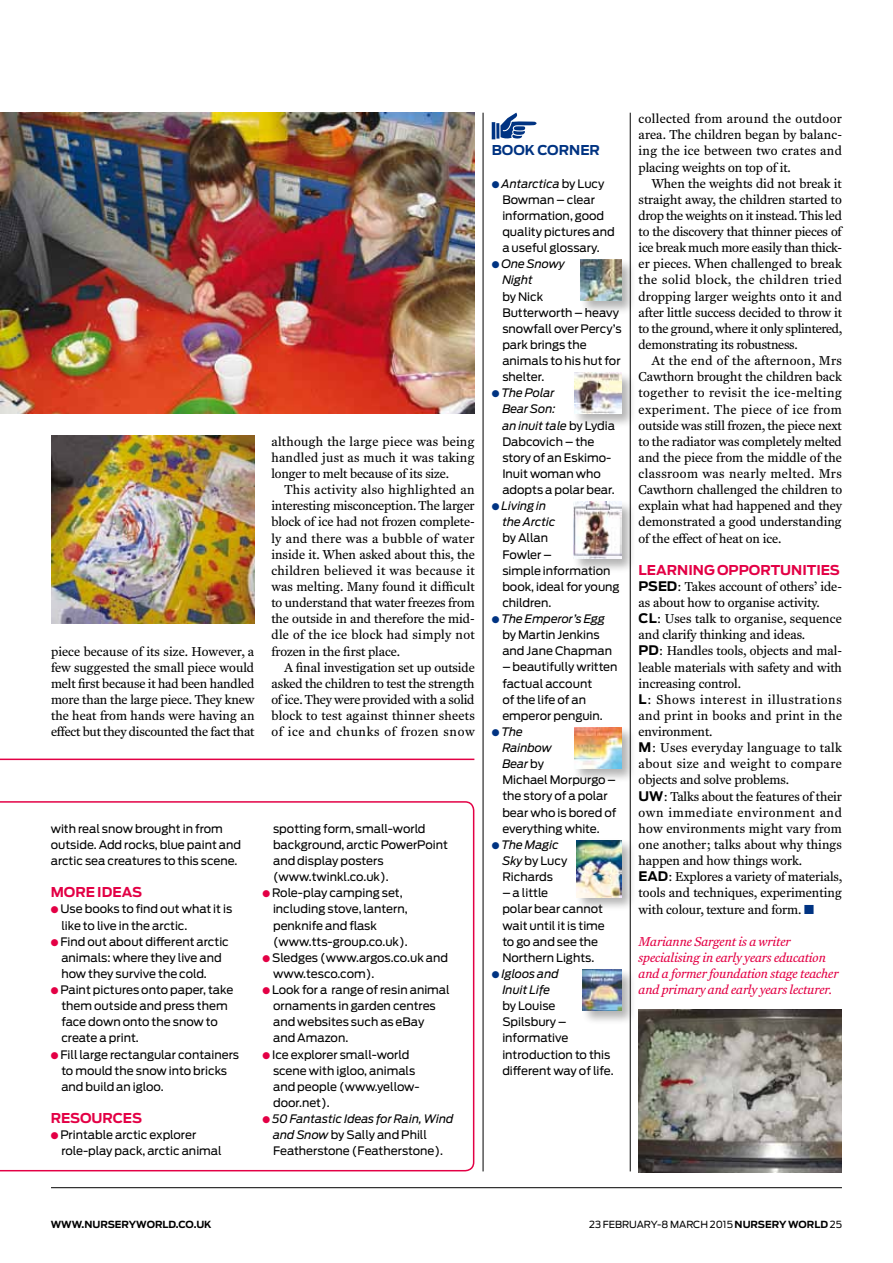
<style>
.page{position:relative;width:893px;height:1263px;background:#fff}
.page>*{position:absolute;margin:0;border:0;box-sizing:border-box;transform-origin:0 0}
.t1{font:700 13.5px "Antenna";color:#e30045}
.t2{font:700 13.5px "Antenna";color:#003382}
.t3{font:13.2px/16.2px "Fenway";color:#000;text-align:justify}
.t4{font:italic 13.2px/16.2px "Fenway";color:#e30045}
.t5{font:700 13.2px "Antenna";color:#000}
.t6{font:11.7px/16px "Antenna";color:#000}
.t7{font:italic 11.7px/16px "Antenna";color:#000}
.t8{font:9.75px "Antenna";color:#000}
.t9{font:700 9.75px "Antenna";color:#000}
.s1{color:#e30045}
.s2{font-style:italic}
.s3{color:#003382}
.s4{font-family:"Antenna";font-weight:700}
.s5{font-weight:700}
</style>
<div class="page">
<hr style="left:51px;top:1187px;width:791px;height:1px;background:#000">
<hr style="left:630px;top:113px;width:1px;height:1058px;background:#000">
<hr style="left:483px;top:113px;width:1px;height:1058px;background:#000">
<svg style="left:0;top:801px;width:474px;height:370px"></svg>
<svg style="left:492px;top:113px;width:45px;height:26px"></svg>
<hr style="left:0;top:758px;width:474px;height:2px;background:#e30045">
<img style="left:0;top:113px;width:475px;height:300px">
<img style="left:639px;top:1009px;width:203px;height:163px">
<img style="left:51px;top:436px;width:203px;height:187px">
<div style="left:579px;top:258px;width:57px;height:57px;background:#000;opacity:.3"></div>
<img style="left:581px;top:260px;width:41px;height:41px">
<div style="left:572px;top:371px;width:64px;height:57px;background:#000;opacity:.3"></div>
<img style="left:574px;top:373px;width:48px;height:41px">
<div style="left:572px;top:500px;width:64px;height:73px;background:#000;opacity:.3"></div>
<img style="left:574px;top:502px;width:47px;height:57px">
<div style="left:573px;top:726px;width:63px;height:57px;background:#000;opacity:.3"></div>
<img style="left:574px;top:727px;width:48px;height:41px">
<div style="left:575px;top:838px;width:61px;height:74px;background:#000;opacity:.3"></div>
<img style="left:577px;top:840px;width:44px;height:57px">
<div style="left:581px;top:968px;width:55px;height:57px;background:#000;opacity:.3"></div>
<img style="left:583px;top:970px;width:38px;height:40px">
<p class="t3" style="left:51px;top:643px;width:205px">piece because of its size. However, a few suggested the small piece would melt first because it had been handled more than the large piece. They knew the heat from hands were having an effect but they discounted the fact that</p>
<p class="t3" style="left:271px;top:433px;width:205px">although the large piece was being handled just as much it was taking longer to melt because of its size.</p>
<p class="t3" style="left:271px;top:482px;width:205px;text-indent:13px">This activity also highlighted an interesting misconception. The larger block of ice had not frozen complete&shy;ly and there was a bubble of water inside it. When asked about this, the children believed it was because it was melting. Many found it difficult to understand that water freezes from the outside in and therefore the mid&shy;dle of the ice block had simply not frozen in the first place.</p>
<p class="t3" style="left:271px;top:659px;width:205px;text-indent:13px">A final investigation set up outside asked the children to test the strength of ice. They were provided with a solid block to test against thinner sheets of ice and chunks of frozen snow</p>
<p class="t6" style="left:51px;top:820px;width:192px">with real snow brought in from outside. Add rocks, blue paint and arctic sea creatures to this scene.</p>
<p class="t1" style="left:51px;top:884px;width:93px">MORE I DEAS</p>
<p class="t6" style="left:61px;top:901px;width:172px;text-indent:-11px"><span class="s1">●</span> Use books to find out what it is like to live in the arctic.</p>
<p class="t6" style="left:61px;top:933px;width:169px;text-indent:-11px"><span class="s1">●</span> Find out about different arctic animals: where they live and how they survive the cold.</p>
<p class="t6" style="left:61px;top:982px;width:173px;text-indent:-11px"><span class="s1">●</span> Paint pictures onto paper, take them outside and press them face down onto the snow to create a print.</p>
<p class="t6" style="left:61px;top:1046px;width:179px;text-indent:-11px"><span class="s1">●</span> Fill large rectangular containers to mould the snow into bricks and build an igloo.</p>
<p class="t1" style="left:51px;top:1110px;width:93px">RESOURCES</p>
<p class="t6" style="left:61px;top:1127px;width:162px;text-indent:-11px"><span class="s1">●</span> Printable arctic explorer role-play pack, arctic animal</p>
<p class="t6" style="left:273px;top:820px;width:176px">spotting form, small-world background, arctic PowerPoint and display posters (www.twinkl.co.uk).</p>
<p class="t6" style="left:273px;top:885px;width:136px;text-indent:-11px"><span class="s1">●</span> Role-play camping set, including stove, lantern, penknife and flask (www.tts-group.co.uk).</p>
<p class="t6" style="left:273px;top:949px;width:177px;text-indent:-11px"><span class="s1">●</span> Sledges (www.argos.co.uk and www.tesco.com).</p>
<p class="t6" style="left:273px;top:982px;width:178px;text-indent:-11px"><span class="s1">●</span> Look for a range of resin animal ornaments in garden centres and websites such as eBay<br>and Amazon.</p>
<p class="t6" style="left:273px;top:1046px;width:148px;text-indent:-11px"><span class="s1">●</span> Ice explorer small-world scene with igloo, animals and people (www.yellow&shy;door.net).</p>
<p class="t6" style="left:273px;top:1111px;width:182px;text-indent:-11px"><span class="s1">●</span> <span class="s2">50 Fantastic Ideas for Rain, Wind and Snow</span> by Sally and Phill<br>Featherstone (Featherstone).</p>
<p class="t2" style="left:492px;top:142px;width:110px">BOOK CORNER</p>
<p class="t6" style="left:502px;top:175px;width:114px;text-indent:-11px"><span class="s3">●</span> <span class="s2">Antarctica</span> by Lucy<br>Bowman – clear information, good quality pictures and a useful glossary.</p>
<p class="t7" style="left:502px;top:256px;width:64px;text-indent:-11px"><span class="s3">●</span> One Snowy<br>Night</p>
<p class="t6" style="left:502px;top:288px;width:121px">by Nick<br>Butterworth – heavy snowfall over Percy’s park brings the animals to his hut for shelter.</p>
<p class="t6" style="left:502px;top:385px;width:114px;text-indent:-11px"><span class="s3">●</span> <span class="s2">The Polar<br>Bear Son:<br>an inuit tale</span> by Lydia<br>Dabcovich – the story of an Eskimo-<br>Inuit woman who adopts a polar bear.</p>
<p class="t7" style="left:502px;top:498px;width:55px;text-indent:-11px"><span class="s3">●</span> Living in the Arctic</p>
<p class="t6" style="left:502px;top:530px;width:119px">by Allan<br>Fowler –<br>simple information book, ideal for young children.</p>
<p class="t6" style="left:502px;top:611px;width:111px;text-indent:-11px"><span class="s3">●</span> <span class="s2">The Emperor’s Egg </span>by Martin Jenkins and Jane Chapman</p>
<p class="t6" style="left:502px;top:659px;width:117px">– beautifully written factual account<br>of the life of an emperor penguin.</p>
<p class="t6" style="left:502px;top:724px;width:116px;text-indent:-11px"><span class="s3">●</span> <span class="s2">The<br>Rainbow<br>Bear</span> by<br>Michael Morpurgo – the story of a polar bear who is bored of everything white.</p>
<p class="t6" style="left:502px;top:837px;width:67px;text-indent:-11px"><span class="s3">●</span> <span class="s2">The Magic<br>Sky</span> by Lucy<br>Richards</p>
<p class="t6" style="left:502px;top:885px;width:104px">– a little<br>polar bear cannot wait until it is time to go and see the<br>Northern Lights.</p>
<p class="t7" style="left:492px;top:966px;width:69px;text-align:center"><span class="s3">●</span> Igloos and<br>Inuit Life</p>
<p class="t6" style="left:502px;top:998px;width:113px">by Louise<br>Spilsbury – informative introduction to this different way of life.</p>
<p class="t3" style="left:639px;top:111px;width:205px">collected from around the outdoor area. The children began by balanc&shy;ing the ice between two crates and placing weights on top of it.</p>
<p class="t3" style="left:639px;top:175px;width:205px;text-indent:13px">When the weights did not break it straight away, the children started to drop the weights on it instead. This led to the discovery that thinner pieces of ice break much more easily than thick&shy;er pieces. When challenged to break the solid block, the children tried dropping larger weights onto it and after little success decided to throw it to the ground, where it only splintered, demonstrating its robustness.</p>
<p class="t3" style="left:639px;top:352px;width:205px;text-indent:13px">At the end of the afternoon, Mrs Cawthorn brought the children back together to revisit the ice-melting experiment. The piece of ice from outside was still frozen, the piece next to the radiator was completely melted and the piece from the middle of the classroom was nearly melted. Mrs Cawthorn challenged the children to explain what had happened and they demonstrated a good understanding of the effect of heat on ice.</p>
<p class="t1" style="left:639px;top:562px;width:11px">LEARN</p>
<p class="t1" style="left:688px;top:562px;width:143px">ING OPPORTUN ITIES</p>
<p class="t5" style="left:639px;top:578px;width:21px">PSED</p>
<p class="t3" style="left:639px;top:578px;width:205px;text-align:left;text-indent:39px">: Takes account of others’ ide&shy;as about how to organise activity.<br><span class="s4">CL</span> : Uses talk to organise, sequence and clarify thinking and ideas.<br><span class="s4">PD</span>: Handles tools, objects and mal&shy;leable materials with safety and with increasing control.<br><span class="s4">L</span>: Shows interest in illustrations and print in books and print in the environment.<br><span class="s4">M</span>: Uses everyday language to talk about size and weight to compare objects and solve problems.<br><span class="s4">UW</span> : Talks about the features of their own immediate environment and how environments might vary from one another; talks about why things happen and how things work.</p>
<p class="t5" style="left:639px;top:868px;width:11px">EAD</p>
<p class="t3" style="left:639px;top:868px;width:205px;text-indent:30px">: Explores a variety of materials, tools and techniques, experimenting with colour, texture and form. <span class="s3">■</span></p>
<p class="t4" style="left:639px;top:933px;width:201px">Marianne Sargent is a writer specialising in early years education and a former foundation stage teacher and primary and early years lecturer.</p>
<p class="t9" style="left:51px;top:1218px;width:162px">WWW.NURSERYWORLD.CO.UK</p>
<p class="t8" style="left:589px;top:1218px;width:254px">23 February-8 March 2015 <span class="s5">NURSERY WORLD</span> 25</p>
</div>
